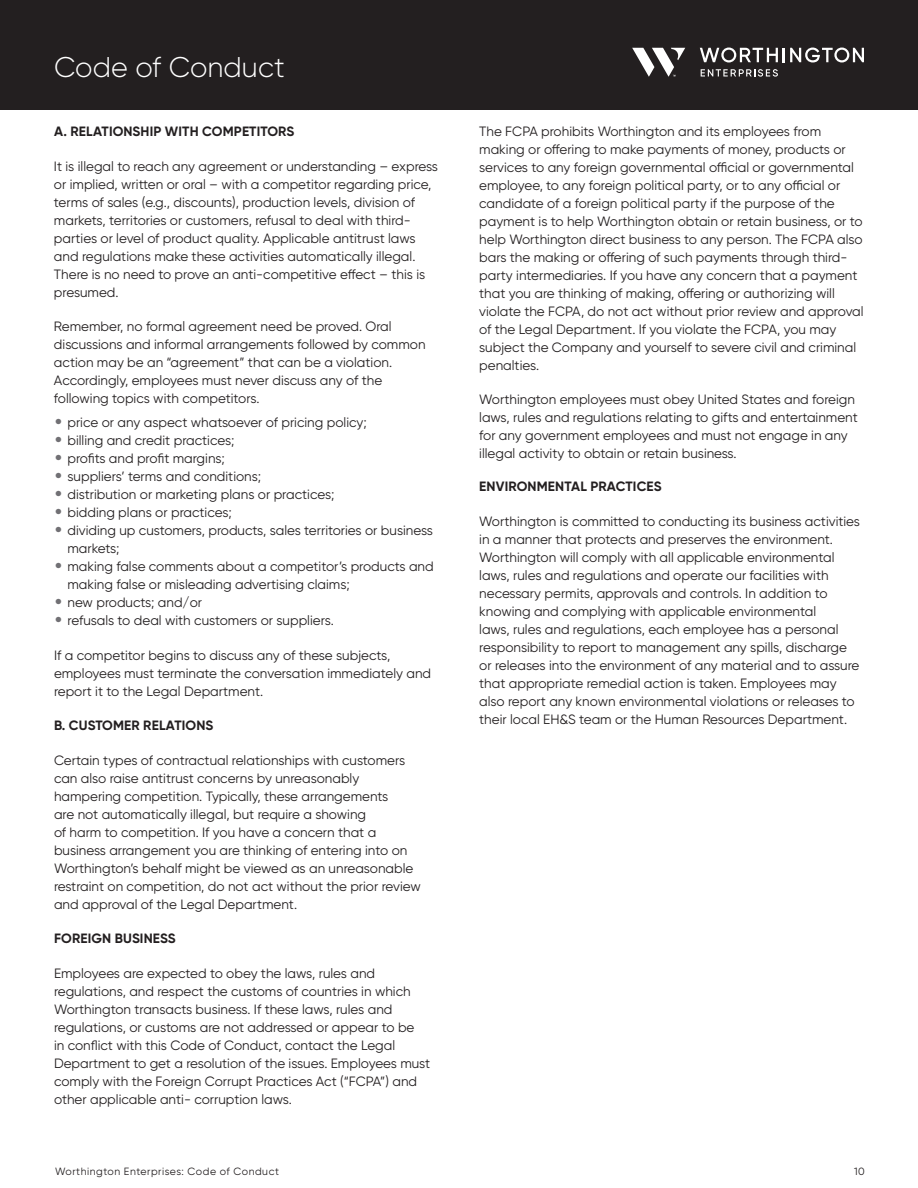
<style>
.page{position:relative;width:918px;height:1188px;background:#fff}
.page>*{position:absolute;margin:0;border:0;box-sizing:border-box;transform-origin:0 0}
.t1{font:300 28.5px "Gilroy";color:#fff}
.t2{font:13.5px/18px "Gilroy";color:#231f20}
.t3{font:700 13.5px "Gilroy";letter-spacing:.01em;color:#231f20}
.t4{font:10.5px "Gilroy";letter-spacing:.05em;color:#231f20}
.s1{font-family:"DINOT";font-size:16.5px;color:#717074}
</style>
<div class="page">
<div style="left:0;top:0;width:918px;height:109px;background:#231f20"></div>
<svg style="left:700px;top:48px;width:164px;height:14px"></svg>
<svg style="left:701px;top:69px;width:77px;height:8px"></svg>
<svg style="left:632px;top:48px;width:53px;height:29px"></svg>
<h1 class="t1" style="left:54px;top:49px;width:232px">Code of Conduct</h1>
<p class="t3" style="left:54px;top:123px;width:242px">A. RELATIONSHIP WITH COMPETITORS</p>
<p class="t2" style="left:54px;top:157px;width:386px">It is illegal to reach any agreement or understanding – express or implied, written or oral – with a competitor regarding price, terms of sales (e.g., discounts), production levels, division of markets, territories or customers, refusal to deal with third&shy;parties or level of product quality. Applicable antitrust laws and regulations make these activities automatically illegal.<br>There is no need to prove an anti-competitive effect – this is presumed.</p>
<p class="t2" style="left:54px;top:317px;width:373px">Remember, no formal agreement need be proved. Oral discussions and informal arrangements followed by common action may be an “agreement” that can be a violation.<br>Accordingly, employees must never discuss any of the following topics with competitors.</p>
<p class="t2" style="left:54px;top:413px;width:314px"><span class="s1">•</span> price or any aspect whatsoever of pricing policy;</p>
<p class="t2" style="left:54px;top:431px;width:182px"><span class="s1">•</span> billing and credit practices;</p>
<p class="t2" style="left:54px;top:449px;width:172px"><span class="s1">•</span> profits and profit margins;</p>
<p class="t2" style="left:54px;top:467px;width:209px"><span class="s1">•</span> suppliers’ terms and conditions;</p>
<p class="t2" style="left:54px;top:485px;width:282px"><span class="s1">•</span> distribution or marketing plans or practices;</p>
<p class="t2" style="left:54px;top:503px;width:179px"><span class="s1">•</span> bidding plans or practices;</p>
<p class="t2" style="left:68px;top:521px;width:367px;text-indent:-14px"><span class="s1">•</span> dividing up customers, products, sales territories or business markets;</p>
<p class="t2" style="left:68px;top:557px;width:368px;text-indent:-14px"><span class="s1">•</span> making false comments about a competitor’s products and making false or misleading advertising claims;</p>
<p class="t2" style="left:54px;top:593px;width:150px"><span class="s1">•</span> new products; and/or</p>
<p class="t2" style="left:54px;top:611px;width:281px"><span class="s1">•</span> refusals to deal with customers or suppliers.</p>
<p class="t2" style="left:54px;top:646px;width:379px">If a competitor begins to discuss any of these subjects, employees must terminate the conversation immediately and report it to the Legal Department.</p>
<p class="t3" style="left:54px;top:717px;width:161px">B. CUSTOMER RELATIONS</p>
<p class="t2" style="left:54px;top:751px;width:368px">Certain types of contractual relationships with customers can also raise antitrust concerns by unreasonably hampering competition. Typically, these arrangements<br>are not automatically illegal, but require a showing<br>of harm to competition. If you have a concern that a business arrangement you are thinking of entering into on Worthington’s behalf might be viewed as an unreasonable restraint on competition, do not act without the prior review and approval of the Legal Department.</p>
<p class="t3" style="left:54px;top:930px;width:123px">FOREIGN BUSINESS</p>
<p class="t2" style="left:54px;top:964px;width:378px">Employees are expected to obey the laws, rules and regulations, and respect the customs of countries in which Worthington transacts business. If these laws, rules and regulations, or customs are not addressed or appear to be<br>in conflict with this Code of Conduct, contact the Legal Department to get a resolution of the issues. Employees must comply with the Foreign Corrupt Practices Act (“FCPA”) and other applicable anti- corruption laws.</p>
<p class="t2" style="left:479px;top:122px;width:386px">The FCPA prohibits Worthington and its employees from making or offering to make payments of money, products or services to any foreign governmental official or governmental employee, to any foreign political party, or to any official or candidate of a foreign political party if the purpose of the payment is to help Worthington obtain or retain business, or to help Worthington direct business to any person. The FCPA also bars the making or offering of such payments through third&shy;party intermediaries. If you have any concern that a payment that you are thinking of making, offering or authorizing will violate the FCPA, do not act without prior review and approval of the Legal Department. If you violate the FCPA, you may subject the Company and yourself to severe civil and criminal penalties.</p>
<p class="t2" style="left:479px;top:391px;width:380px">Worthington employees must obey United States and foreign laws, rules and regulations relating to gifts and entertainment for any government employees and must not engage in any illegal activity to obtain or retain business.</p>
<p class="t3" style="left:479px;top:478px;width:184px">ENVIRONMENTAL PRACTICES</p>
<p class="t2" style="left:479px;top:512px;width:382px">Worthington is committed to conducting its business activities in a manner that protects and preserves the environment.<br>Worthington will comply with all applicable environmental laws, rules and regulations and operate our facilities with necessary permits, approvals and controls. In addition to knowing and complying with applicable environmental<br>laws, rules and regulations, each employee has a personal responsibility to report to management any spills, discharge or releases into the environment of any material and to assure that appropriate remedial action is taken. Employees may also report any known environmental violations or releases to their local EH&amp;S team or the Human Resources Department.</p>
<p class="t4" style="left:55px;top:1165px;width:225px">Worthington Enterprises: Code of Conduct</p>
<p class="t4" style="left:854px;top:1165px;width:12px">10</p>
</div>
